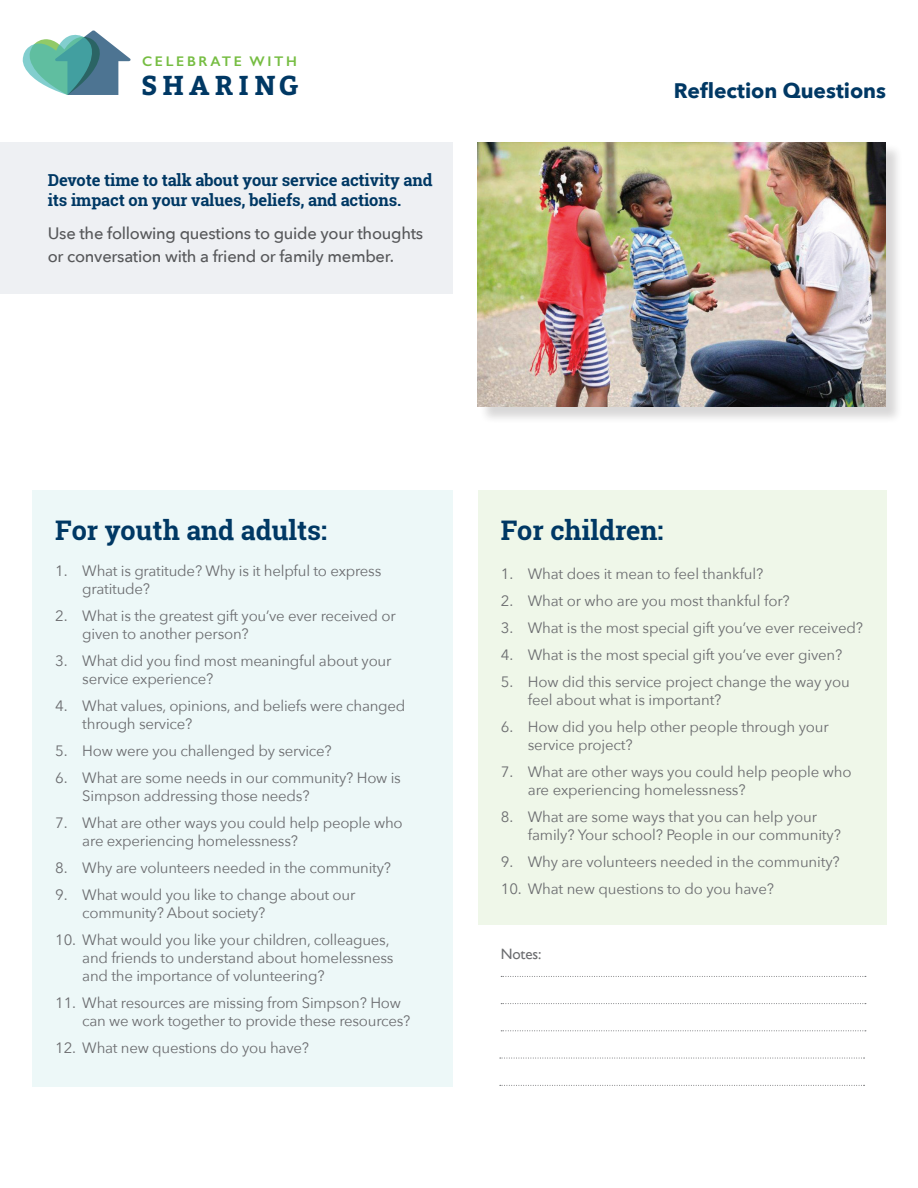
<style>
.page{position:relative;width:918px;height:1188px;background:#fff}
.page>*{position:absolute;margin:0;border:0;box-sizing:border-box;transform-origin:0 0}
.t1{font:700 27.3px "Bitter";letter-spacing:.19em;color:#003864}
.t2{font:700 27px "Roboto Slab";color:#003864}
.t3{font:700 21px "Avenir Next";color:#003864}
.t4{font:700 16.5px/20.2px "Roboto Slab";letter-spacing:-.01em;color:#003864}
.t5{font:500 16.5px/22.5px "Avenir Next";letter-spacing:-.015em;color:#57585a}
.t6{font:15px/18px "Avenir Next";letter-spacing:-.015em;color:#6c6d70}
.t7{font:15px "Gill Sans";letter-spacing:-.01em;color:#6c6d70}
.t8{font:600 14.1px "Gill Sans";letter-spacing:.195em;color:#76bd42}
</style>
<div class="page">
<div style="left:478px;top:490px;width:408px;height:434px;background:#eff7e9"></div>
<div style="left:32px;top:490px;width:421px;height:596px;background:#edf8f8"></div>
<div style="left:0;top:142px;width:453px;height:152px;background:#eef0f3"></div>
<svg style="left:23px;top:30px;width:108px;height:65px"></svg>
<div style="left:479px;top:144px;width:424px;height:280px;background:#231f20;opacity:.18"></div>
<img style="left:478px;top:142px;width:407px;height:264px">
<svg style="left:501px;top:976px;width:365px;height:1px"></svg>
<svg style="left:501px;top:1030px;width:365px;height:1px"></svg>
<svg style="left:500px;top:1058px;width:365px;height:1px"></svg>
<svg style="left:500px;top:1085px;width:365px;height:1px"></svg>
<svg style="left:501px;top:1003px;width:365px;height:1px"></svg>
<p class="t8" style="left:142px;top:52px;width:156px">CELEBRATE WITH</p>
<p class="t1" style="left:141px;top:64px;width:159px">SHARING</p>
<p class="t3" style="left:674px;top:72px;width:214px">Reflection Questions</p>
<p class="t4" style="left:48px;top:170px;width:386px">Devote time to talk about your service activity and its impact on your values, beliefs, and actions.</p>
<p class="t5" style="left:48px;top:222px;width:377px">Use the following questions to guide your thoughts or conversation with a friend or family member.</p>
<p class="t2" style="left:55px;top:512px;width:273px">For youth and adults:</p>
<p class="t6" style="left:82px;top:561px;width:301px;text-indent:-27px">1. What is gratitude? Why is it helpful to express gratitude?</p>
<p class="t6" style="left:82px;top:606px;width:315px;text-indent:-27px">2. What is the greatest gift you’ve ever received or given to another person?</p>
<p class="t6" style="left:82px;top:651px;width:311px;text-indent:-27px">3. What did you find most meaningful about your service experience?</p>
<p class="t6" style="left:82px;top:696px;width:325px;text-indent:-27px">4. What values, opinions, and beliefs were changed through service?</p>
<p class="t6" style="left:55px;top:741px;width:278px">5. How were you challenged by service?</p>
<p class="t6" style="left:82px;top:768px;width:320px;text-indent:-27px">6. What are some needs in our community? How is<br>Simpson addressing those needs?</p>
<p class="t6" style="left:82px;top:813px;width:322px;text-indent:-27px">7. What are other ways you could help people who are experiencing homelessness?</p>
<p class="t6" style="left:55px;top:858px;width:337px">8. Why are volunteers needed in the community?</p>
<p class="t6" style="left:82px;top:885px;width:275px;text-indent:-27px">9. What would you like to change about our community? About society?</p>
<p class="t6" style="left:82px;top:930px;width:313px;text-indent:-27px">10. What would you like your children, colleagues, and friends to understand about homelessness and the importance of volunteering?</p>
<p class="t6" style="left:82px;top:993px;width:330px;text-indent:-27px">11. What resources are missing from Simpson? How can we work together to provide these resources?</p>
<p class="t6" style="left:55px;top:1038px;width:255px">12. What new questions do you have?</p>
<p class="t2" style="left:501px;top:512px;width:164px">For children:</p>
<p class="t6" style="left:501px;top:564px;width:264px">1. What does it mean to feel thankful?</p>
<p class="t6" style="left:501px;top:591px;width:291px">2. What or who are you most thankful for?</p>
<p class="t6" style="left:501px;top:618px;width:364px">3. What is the most special gift you’ve ever received?</p>
<p class="t6" style="left:501px;top:645px;width:343px">4. What is the most special gift you’ve ever given?</p>
<p class="t6" style="left:528px;top:672px;width:324px;text-indent:-27px">5. How did this service project change the way you feel about what is important?</p>
<p class="t6" style="left:528px;top:717px;width:303px;text-indent:-27px">6. How did you help other people through your service project?</p>
<p class="t6" style="left:528px;top:762px;width:325px;text-indent:-27px">7. What are other ways you could help people who are experiencing homelessness?</p>
<p class="t6" style="left:528px;top:807px;width:315px;text-indent:-27px">8. What are some ways that you can help your family? Your school? People in our community?</p>
<p class="t6" style="left:501px;top:852px;width:340px">9. Why are volunteers needed in the community?</p>
<p class="t6" style="left:501px;top:879px;width:275px">10. What new questions to do you have?</p>
<p class="t7" style="left:501px;top:945px;width:42px">Notes:</p>
</div>
